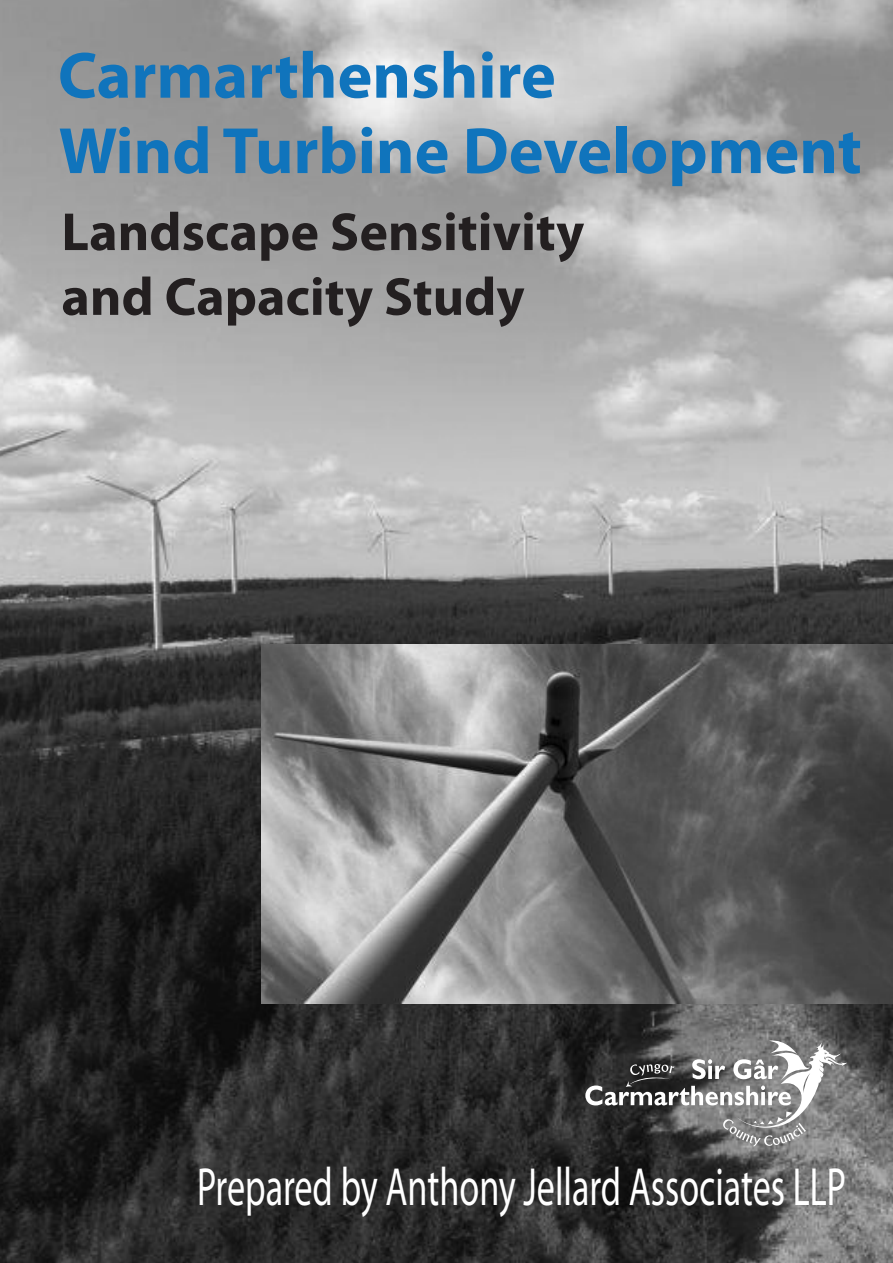
<style>
.page{position:relative;width:893px;height:1263px;background:#fff}
.page>*{position:absolute;margin:0;border:0;box-sizing:border-box;transform-origin:0 0}
.t1{font:700 66px "Myriad Pro";color:#1074bc}
.t2{font:54px "Myriad Pro";color:#fff;scale:.67 1}
.t3{font:700 54px/64.8px "Myriad Pro";color:#231f20}
</style>
<div class="page">
<img style="left:0;top:0;width:893px;height:1263px">
<img style="left:261px;top:645px;width:632px;height:359px">
<svg style="left:585px;top:1038px;width:262px;height:108px;background:#747474"></svg>
<p class="t1" style="left:58px;top:32px;width:499px">Carmarthenshire</p>
<p class="t1" style="left:59px;top:108px;width:805px">Wind Turbine Development</p>
<p class="t3" style="left:61px;top:198px;width:524px">Landscape Sensitivity and Capacity Study</p>
<p class="t2" style="left:197px;top:1153px;width:970px">Prepared by Anthony Jellard Associates LLP</p>
</div>
